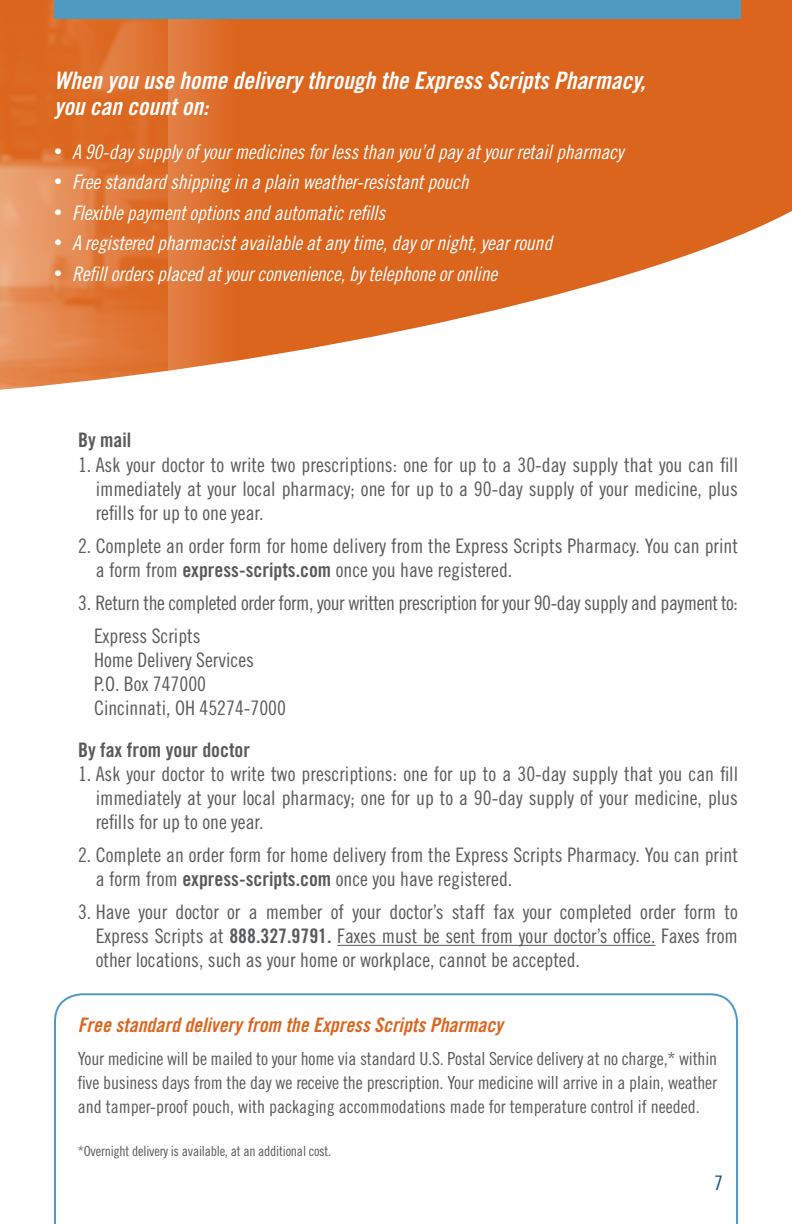
<style>
.page{position:relative;width:792px;height:1224px;background:#fff}
.page>*{position:absolute;margin:0;border:0;box-sizing:border-box;transform-origin:0 0}
.t1{font:24px/26px "Trade Gothic Bold Cond Twenty Obl";color:#fff}
.t2{font:20px/24px "Trade Gothic Cond Eighteen";color:#58595b;text-align:justify}
.t3{font:20px "Trade Gothic Cond Eighteen Obl";letter-spacing:-.01em;color:#fff}
.t4{font:20px/33px "Trade Gothic Cond Eighteen";letter-spacing:-.02em;color:#58595b}
.t5{font:20px "Trade Gothic Bold Cond Twenty Obl";color:#dc651e}
.t6{font:20px "Trade Gothic Bold Cond Twenty";color:#58595b}
.t7{font:20px "Trade Gothic Cond Eighteen";color:#004a80}
.t8{font:18px/24px "Trade Gothic Cond Eighteen";color:#58595b;text-align:justify}
.t9{font:14px "Trade Gothic Cond Eighteen";letter-spacing:-.015em;color:#58595b}
.s1{font-family:"Trade Gothic Cond Eighteen";font-size:16px}
.s2{font-family:"Trade Gothic Bold Cond Twenty"}
</style>
<div class="page">
<div style="left:0;top:0;width:792px;height:433px;background:#dc651e"></div>
<svg style="left:167px;top:19px;width:51px;height:179px;fill:#e07737"></svg>
<img style="left:1px;top:0;width:166px;height:198px">
<img style="left:0;top:0;width:1px;height:465px">
<svg style="left:0;top:198px;width:792px;height:267px;fill:#fff"></svg>
<hr style="left:337px;top:945px;width:319px;height:1px;background:#58595b">
<div style="left:54px;top:0;width:686px;height:19px;background:#4f9ac1"></div>
<svg style="left:54px;top:993px;width:684px;height:231px"></svg>
<p class="t1" style="left:54px;top:67px;width:593px">When you use home delivery through the Express Scripts Pharmacy, you can count on:</p>
<p class="t3" style="left:54px;top:140px;width:571px"><span class="s1">•</span> A 90-day supply of your medicines for less than you’d pay at your retail pharmacy</p>
<p class="t3" style="left:54px;top:170px;width:416px"><span class="s1">•</span> Free standard shipping in a plain weather-resistant pouch</p>
<p class="t3" style="left:54px;top:201px;width:333px"><span class="s1">•</span> Flexible payment options and automatic refills</p>
<p class="t3" style="left:54px;top:231px;width:500px"><span class="s1">•</span> A registered pharmacist available at any time, day or night, year round</p>
<p class="t3" style="left:54px;top:262px;width:445px"><span class="s1">•</span> Refill orders placed at your convenience, by telephone or online</p>
<p class="t6" style="left:78px;top:428px;width:55px">By mail</p>
<p class="t2" style="left:96px;top:453px;width:644px;text-indent:-18px">1. Ask your doctor to write two prescriptions: one for up to a 30-day supply that you can fill immediately at your local pharmacy; one for up to a 90-day supply of your medicine, plus refills for up to one year.</p>
<p class="t2" style="left:96px;top:534px;width:644px;text-indent:-18px">2. Complete an order form for home delivery from the Express Scripts Pharmacy. You can print a form from <span class="s2">express-scripts.com</span> once you have registered.</p>
<p class="t4" style="left:94px;top:587px;width:645px;text-indent:-16px">3. Return the completed order form, your written prescription for your 90-day supply and payment to:<br>Express Scripts</p>
<p class="t2" style="left:94px;top:648px;width:194px;text-align:left">Home Delivery Services<br>P.O. Box 747000<br>Cincinnati, OH 45274-7000</p>
<p class="t6" style="left:78px;top:738px;width:174px">By fax from your doctor</p>
<p class="t2" style="left:96px;top:762px;width:644px;text-indent:-18px">1. Ask your doctor to write two prescriptions: one for up to a 30-day supply that you can fill immediately at your local pharmacy; one for up to a 90-day supply of your medicine, plus refills for up to one year.</p>
<p class="t2" style="left:96px;top:843px;width:644px;text-indent:-18px">2. Complete an order form for home delivery from the Express Scripts Pharmacy. You can print a form from <span class="s2">express-scripts.com</span> once you have registered.</p>
<p class="t2" style="left:96px;top:900px;width:644px;text-indent:-18px">3. Have your doctor or a member of your doctor’s staff fax your completed order form to Express Scripts at <span class="s2">888.327.9791.</span> Faxes must be sent from your doctor’s office. Faxes from other locations, such as your home or workplace, cannot be accepted.</p>
<p class="t5" style="left:78px;top:1012px;width:427px">Free standard delivery from the Express Scripts Pharmacy</p>
<p class="t8" style="left:78px;top:1046px;width:641px">Your medicine will be mailed to your home via standard U.S. Postal Service delivery at no charge,* within five business days from the day we receive the prescription. Your medicine will arrive in a plain, weather and tamper-proof pouch, with packaging accommodations made for temperature control if needed.</p>
<p class="t9" style="left:78px;top:1143px;width:255px">*Overnight delivery is available, at an additional cost.</p>
<p class="t7" style="left:714px;top:1171px;width:10px">7</p>
</div>
